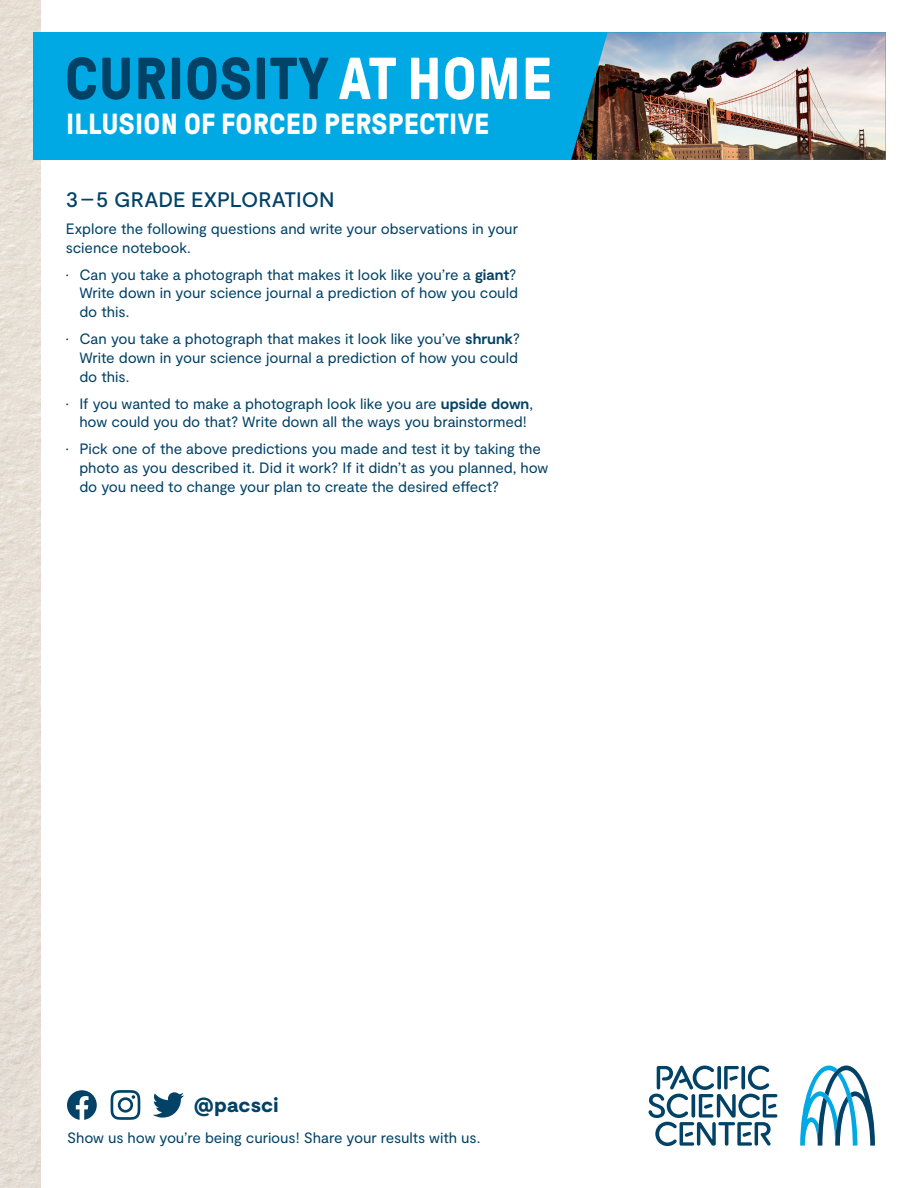
<style>
.page{position:relative;width:918px;height:1188px;background:#fff}
.page>*{position:absolute;margin:0;border:0;box-sizing:border-box;transform-origin:0 0}
.t1{font:700 59.1px "GT Pressura";letter-spacing:.01em;color:#024266}
.t2{font:700 29.1px "GT Pressura";letter-spacing:.01em;color:#fff}
.t3{font:500 21px "Moderat";color:#024266}
.t4{font:900 20.4px "Moderat";letter-spacing:.01em;color:#024266}
.t5{font:15px/18.8px "Moderat";letter-spacing:-.01em;color:#024266}
.s1{color:#fff}
.s2{font-weight:700}
</style>
<div class="page">
<img style="left:0;top:0;width:40px;height:1188px">
<div style="left:33px;top:32px;width:853px;height:128px;background:#00a8e4"></div>
<img style="left:571px;top:32px;width:315px;height:128px">
<svg style="left:800px;top:1066px;width:75px;height:80px"></svg>
<svg style="left:648px;top:1065px;width:129px;height:81px"></svg>
<svg style="left:153px;top:1092px;width:31px;height:26px"></svg>
<svg style="left:111px;top:1090px;width:29px;height:30px"></svg>
<svg style="left:67px;top:1090px;width:30px;height:30px"></svg>
<p class="t1" style="left:65px;top:47px;width:489px">CURIOSITY <span class="s1">AT HOME</span></p>
<p class="t2" style="left:66px;top:108px;width:425px">ILLUSION OF FORCED PERSPECTIVE</p>
<p class="t3" style="left:66px;top:187px;width:270px">3–5 GRADE EXPLORATION</p>
<p class="t5" style="left:66px;top:220px;width:454px">Explore the following questions and write your observations in your science notebook.</p>
<p class="t5" style="left:79px;top:265px;width:440px;text-align:justify;text-indent:-14px">• Can you take a photograph that makes it look like you’re a <span class="s2">giant</span>?<br>Write down in your science journal a prediction of how you could do this.</p>
<p class="t5" style="left:79px;top:330px;width:442px;text-indent:-14px">• Can you take a photograph that makes it look like you’ve <span class="s2">shrunk</span>?<br>Write down in your science journal a prediction of how you could do this.</p>
<p class="t5" style="left:66px;top:394px;width:469px;text-align:center">• If you wanted to make a photograph look like you are <span class="s2">upside down</span>, how could you do that? Write down all the ways you brainstormed!</p>
<p class="t5" style="left:79px;top:440px;width:471px;text-indent:-14px">• Pick one of the above predictions you made and test it by taking the photo as you described it. Did it work? If it didn’t as you planned, how do you need to change your plan to create the desired effect?</p>
<p class="t4" style="left:194px;top:1093px;width:86px">@pacsci</p>
<p class="t5" style="left:67px;top:1129px;width:415px">Show us how you’re being curious! Share your results with us.</p>
</div>
